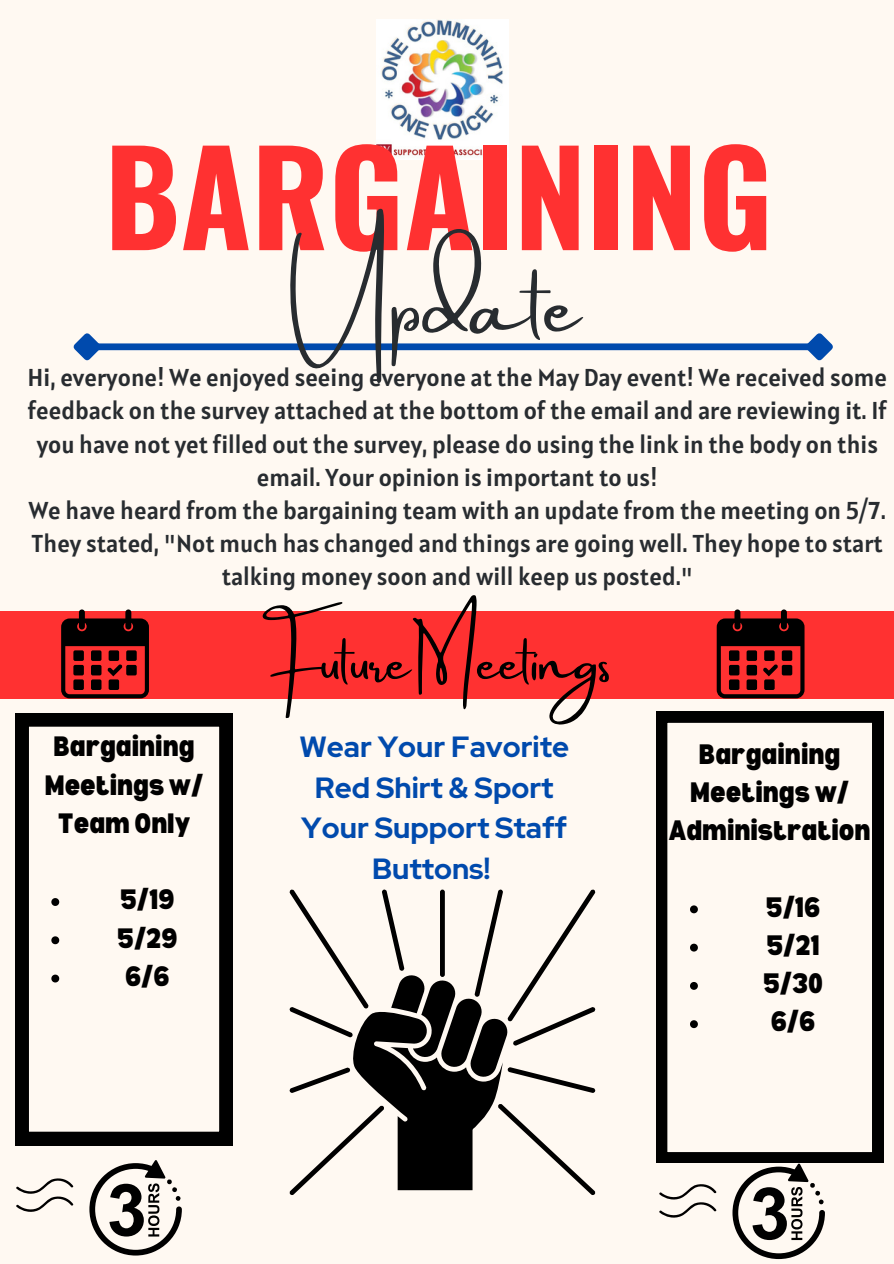
<style>
.page{position:relative;width:894px;height:1264px;background:#fff}
.page>*{position:absolute;margin:0;border:0;box-sizing:border-box;transform-origin:0 0}
.t1{font:700 129px "Oswald";color:#ff3131}
.t2{font:82.5px "Amsterdam Two";color:#282c30}
.t3{font:54.3px "Amsterdam Two";color:#000}
.t4{font:700 29.1px/40.5px "Red Hat Display";color:#004aad;text-align:center}
.t5{font:900 semi-condensed 27.45px/38.2px "Bernoru";color:#000;text-align:center}
.t6{font:24.3px/33.2px "Alatsi";color:#282c30;text-align:center}
</style>
<div class="page">
<div style="left:0;top:0;width:893px;height:1263px;background:#fff9f2"></div>
<div style="left:97px;top:343px;width:712px;height:7px;background:#004aad"></div>
<svg style="left:73px;top:333px;width:34px;height:28px"></svg>
<svg style="left:799px;top:333px;width:34px;height:28px"></svg>
<div style="left:0;top:611px;width:893px;height:87px;background:#ff3131"></div>
<img style="left:376px;top:20px;width:132px;height:139px">
<svg style="left:289px;top:889px;width:306px;height:305px"></svg>
<svg style="left:61px;top:609px;width:88px;height:89px"></svg>
<svg style="left:716px;top:609px;width:88px;height:89px"></svg>
<svg style="left:15px;top:713px;width:217px;height:432px"></svg>
<svg style="left:656px;top:711px;width:227px;height:451px"></svg>
<svg style="left:16px;top:1178px;width:58px;height:34px"></svg>
<svg style="left:89px;top:1160px;width:93px;height:95px"></svg>
<svg style="left:659px;top:1184px;width:57px;height:34px"></svg>
<svg style="left:732px;top:1163px;width:92px;height:95px"></svg>
<svg style="left:51px;top:898px;width:8px;height:8px"></svg>
<svg style="left:51px;top:936px;width:8px;height:8px"></svg>
<svg style="left:51px;top:974px;width:8px;height:8px"></svg>
<p class="t1" style="left:104px;top:96px;width:669px">BARGAINING</p>
<h4 class="t2" style="left:289px;top:260px;width:290px">Update</h4>
<p class="t6" style="left:28px;top:361px;width:860px">Hi, everyone! We enjoyed seeing everyone at the May Day event! We received some feedback on the survey attached at the bottom of the email and are reviewing it. If you have not yet filled out the survey, please do using the link in the body on this email. Your opinion is important to us!</p>
<h3 class="t6" style="left:29px;top:493px;width:858px">We have heard from the bargaining team with an update from the meeting on 5/7.<br>They stated, "Not much has changed and things are going well. They hope to start talking money soon and will keep us posted."</h3>
<p class="t5" style="left:45px;top:726px;width:160px">Bargaining<br>Meetings w/<br>Team Only</p>
<p class="t5" style="left:120px;top:879px;width:56px">5/19</p>
<p class="t5" style="left:117px;top:917px;width:62px">5/29</p>
<h4 class="t5" style="left:125px;top:955px;width:46px">6/6</h4>
<p class="t3" style="left:262px;top:632px;width:350px">Future Meetings</p>
<p class="t4" style="left:299px;top:726px;width:271px">Wear Your Favorite<br>Red Shirt &amp; Sport<br>Your Support Staff<br>Buttons!</p>
<h1 class="t5" style="left:668px;top:733px;width:203px">Bargaining<br>Meetings w/<br>Administration</h1>
<h2 class="t5" style="left:765px;top:886px;width:56px">5/16</h2>
<p class="t5" style="left:766px;top:925px;width:55px">5/21</p>
<p class="t5" style="left:762px;top:963px;width:61px">5/30</p>
<p class="t5" style="left:770px;top:1001px;width:46px">6/6</p>
</div>
